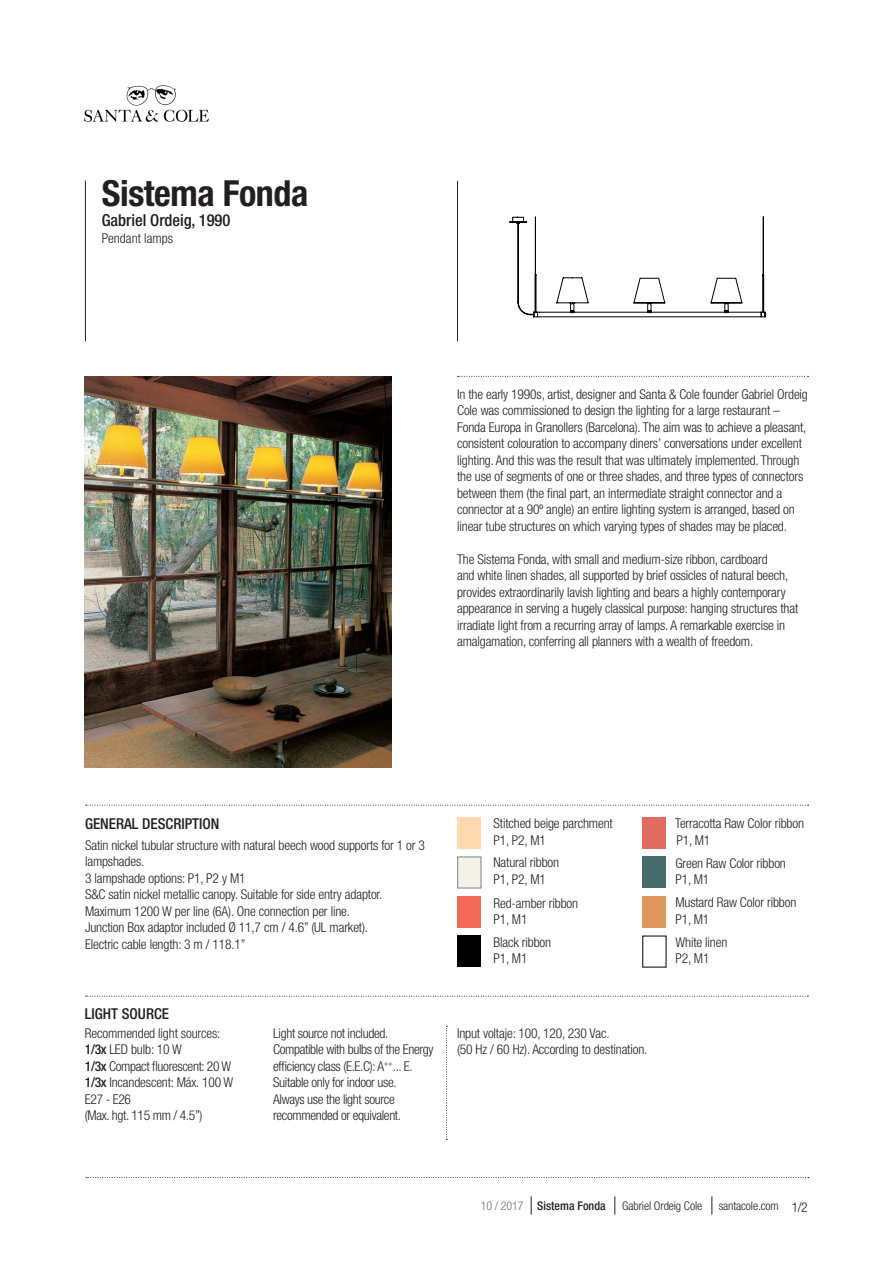
<style>
.page{position:relative;width:893px;height:1263px;background:#fff}
.page>*{position:absolute;margin:0;border:0;box-sizing:border-box;transform-origin:0 0}
.t1{font:700 condensed 36px "Helvetica Neue LT Std";letter-spacing:-.01em;color:#231f20}
.t2{font:500 condensed 16.5px "Helvetica Neue LT Std";color:#231f20}
.t3{font:500 condensed 15px "Helvetica Neue LT Std";color:#231f20}
.t4{font:300 condensed 13.5px/16.5px "Helvetica Neue LT Std";letter-spacing:-.01em;color:#231f20}
.t5{font:300 condensed 12px "Helvetica Neue LT Std";letter-spacing:-.01em;color:#231f20}
.t6{font:500 condensed 12px "Helvetica Neue LT Std";color:#231f20}
.s1{font-weight:500}
.s2{font-weight:300;color:#6c6d70}
</style>
<div class="page">
<hr style="left:457px;top:181px;width:1px;height:160px;background:#231f20">
<hr style="left:85px;top:181px;width:1px;height:160px;background:#231f20">
<img style="left:85px;top:377px;width:306px;height:390px">
<svg style="left:457px;top:376px;width:351px;height:1px"></svg>
<svg style="left:86px;top:996px;width:722px;height:1px"></svg>
<svg style="left:446px;top:1026px;width:1px;height:114px"></svg>
<svg style="left:86px;top:1177px;width:723px;height:1px"></svg>
<img style="left:84px;top:85px;width:125px;height:37px">
<svg style="left:711px;top:1196px;width:1px;height:18px"></svg>
<svg style="left:614px;top:1196px;width:1px;height:18px"></svg>
<svg style="left:531px;top:1196px;width:1px;height:18px"></svg>
<div style="left:642px;top:817px;width:24px;height:31px;background:#e06b5e"></div>
<div style="left:457px;top:857px;width:24px;height:31px;background:#f2f2e9;border:1px solid #828082"></div>
<div style="left:642px;top:896px;width:24px;height:32px;background:#df955b"></div>
<div style="left:642px;top:857px;width:24px;height:31px;background:#456c6b"></div>
<div style="left:457px;top:936px;width:24px;height:31px;background:#000"></div>
<div style="left:457px;top:896px;width:24px;height:32px;background:#f26b58"></div>
<svg style="left:509px;top:217px;width:257px;height:100px"></svg>
<svg style="left:86px;top:805px;width:722px;height:1px"></svg>
<div style="left:457px;top:817px;width:24px;height:31px;background:#fedaae"></div>
<p class="t1" style="left:102px;top:172px;width:208px">Sistema Fonda</p>
<p class="t2" style="left:102px;top:211px;width:130px">Gabriel Ordeig, 1990</p>
<p class="t4" style="left:102px;top:230px;width:73px">Pendant lamps</p>
<p class="t4" style="left:457px;top:386px;width:352px">In the early 1990s, artist, designer and Santa &amp; Cole founder Gabriel Ordeig Cole was commissioned to design the lighting for a large restaurant – Fonda Europa in Granollers (Barcelona). The aim was to achieve a pleasant, consistent colouration to accompany diners’ conversations under excellent lighting. And this was the result that was ultimately implemented. Through the use of segments of one or three shades, and three types of connectors between them (the final part, an intermediate straight connector and a connector at a 90º angle) an entire lighting system is arranged, based on linear tube structures on which varying types of shades may be placed.</p>
<p class="t4" style="left:457px;top:551px;width:343px">The Sistema Fonda, with small and medium-size ribbon, cardboard<br>and white linen shades, all supported by brief ossicles of natural beech, provides extraordinarily lavish lighting and bears a highly contemporary appearance in serving a hugely classical purpose: hanging structures that irradiate light from a recurring array of lamps. A remarkable exercise in amalgamation, conferring all planners with a wealth of freedom.</p>
<p class="t3" style="left:85px;top:814px;width:136px">GENERAL DESCRIPTION</p>
<p class="t4" style="left:85px;top:836px;width:342px">Satin nickel tubular structure with natural beech wood supports for 1 or 3 lampshades.</p>
<p class="t4" style="left:85px;top:869px;width:162px">3 lampshade options: P1, P2 y M1</p>
<p class="t4" style="left:85px;top:886px;width:299px">S&amp;C satin nickel metallic canopy. Suitable for side entry adaptor.</p>
<p class="t4" style="left:85px;top:902px;width:267px">Maximum 1200 W per line (6A). One connection per line.</p>
<p class="t4" style="left:85px;top:919px;width:285px">Junction Box adaptor included Ø 11,7 cm / 4.6” (UL market).</p>
<p class="t4" style="left:85px;top:935px;width:162px">Electric cable length: 3 m / 118.1”</p>
<p class="t3" style="left:85px;top:1005px;width:86px">LIGHT SOURCE</p>
<p class="t4" style="left:85px;top:1024px;width:137px">Recommended light sources:</p>
<p class="t4" style="left:85px;top:1041px;width:98px"><span class="s1">1/3x</span> LED bulb: 10 W</p>
<p class="t4" style="left:85px;top:1057px;width:148px"><span class="s1">1/3x</span> Compact fluorescent: 20 W</p>
<p class="t4" style="left:85px;top:1074px;width:150px"><span class="s1">1/3x</span> Incandescent: Máx. 100 W</p>
<p class="t4" style="left:85px;top:1090px;width:119px">E27 - E26<br>(Max. hgt. 115 mm / 4.5”)</p>
<p class="t4" style="left:273px;top:1024px;width:117px">Light source not included.</p>
<p class="t4" style="left:273px;top:1041px;width:162px">Compatible with bulbs of the Energy efficiency class (E.E.C): A<sup>++</sup>... E.</p>
<p class="t4" style="left:273px;top:1074px;width:125px">Suitable only for indoor use.</p>
<p class="t4" style="left:273px;top:1090px;width:129px">Always use the light source recommended or equivalent.</p>
<p class="t4" style="left:493px;top:815px;width:121px">Stitched beige parchment<br>P1, P2, M1</p>
<p class="t4" style="left:493px;top:854px;width:67px">Natural ribbon<br>P1, P2, M1</p>
<p class="t4" style="left:493px;top:894px;width:86px">Red-amber ribbon</p>
<p class="t4" style="left:493px;top:911px;width:36px">P1, M1</p>
<p class="t4" style="left:493px;top:933px;width:59px">Black ribbon<br>P1, M1</p>
<p class="t4" style="left:457px;top:1024px;width:192px">Input voltaje: 100, 120, 230 Vac.<br>(50 Hz / 60 Hz). According to destination.</p>
<p class="t4" style="left:675px;top:815px;width:130px">Terracotta Raw Color ribbon<br>P1, M1</p>
<p class="t4" style="left:675px;top:854px;width:112px">Green Raw Color ribbon<br>P1, M1</p>
<p class="t4" style="left:675px;top:894px;width:123px">Mustard Raw Color ribbon<br>P1, M1</p>
<p class="t4" style="left:676px;top:933px;width:53px">White linen<br>P2, M1</p>
<p class="t6" style="left:481px;top:1199px;width:126px"><span class="s2">10 / 2017</span> Sistema Fonda</p>
<p class="t5" style="left:622px;top:1199px;width:81px">Gabriel Ordeig Cole</p>
<p class="t5" style="left:719px;top:1199px;width:62px">santacole.com</p>
<p class="t4" style="left:792px;top:1198px;width:17px">1/2</p>
</div>
